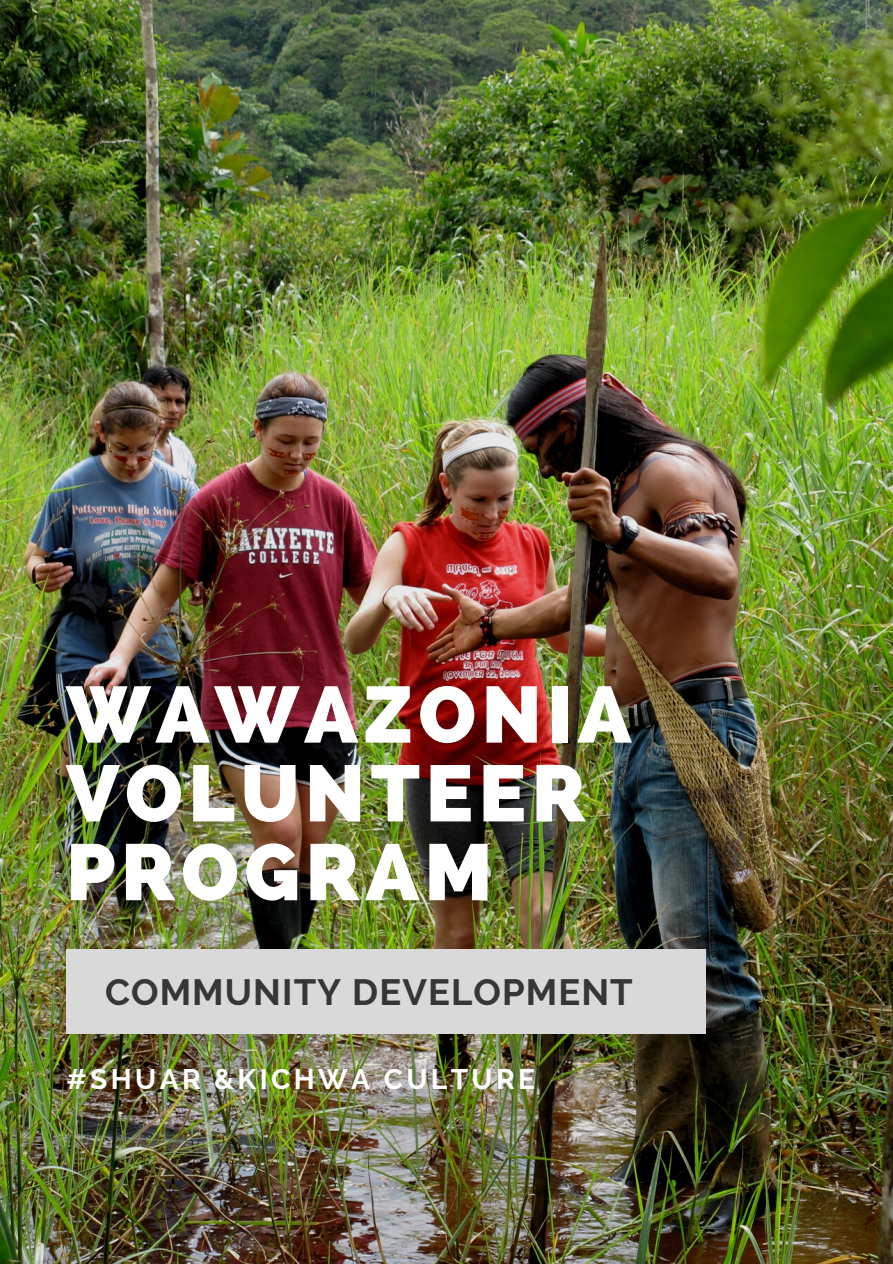
<style>
.page{position:relative;width:893px;height:1264px;background:#fff}
.page>*{position:absolute;margin:0;border:0;box-sizing:border-box;transform-origin:0 0}
.t1{font:800 79.35px "Raleway";letter-spacing:.07em;color:#fff}
.t2{font:700 36.45px "Raleway";letter-spacing:.03em;color:#363636}
.t3{font:700 28.2px "Raleway";letter-spacing:.12em;color:#fff}
</style>
<div class="page">
<img style="left:0;top:0;width:892px;height:1263px">
<div style="left:67px;top:949px;width:639px;height:84px;background:#d9d9d9"></div>
<p class="t1" style="left:66px;top:668px;width:566px">WAWAZONIA</p>
<p class="t1" style="left:66px;top:746px;width:521px">VOLUNTEER</p>
<p class="t1" style="left:66px;top:825px;width:427px">PROGRAM</p>
<p class="t2" style="left:105px;top:970px;width:529px">COMMUNITY DEVELOPMENT</p>
<p class="t3" style="left:67px;top:1062px;width:470px">#SHUAR &amp;KICHWA CULTURE</p>
</div>
